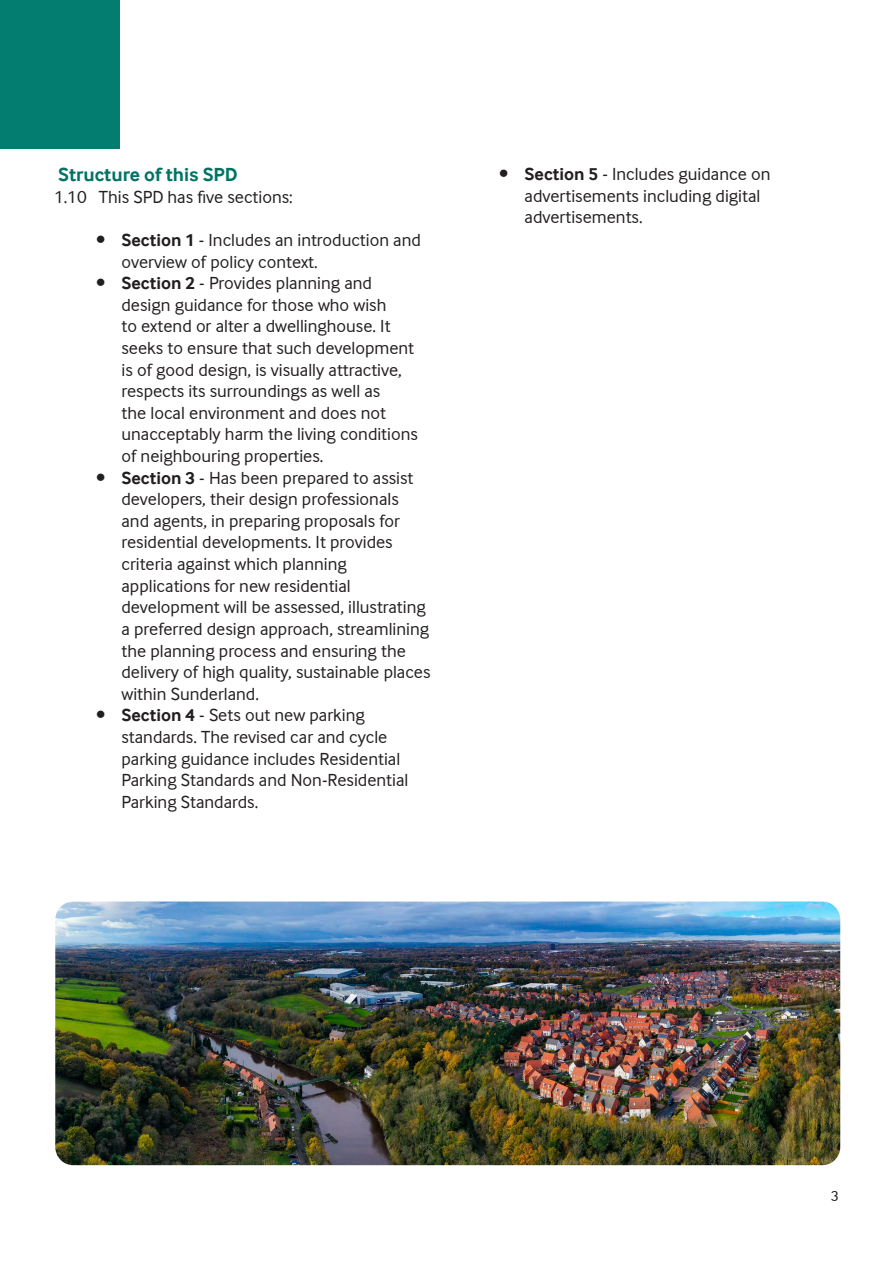
<style>
.page{position:relative;width:893px;height:1263px;background:#fff}
.page>*{position:absolute;margin:0;border:0;box-sizing:border-box;transform-origin:0 0}
._1_1_text{font:700 19.5px "Inter Face Da Ma";color:#007364}
.t1{font:18px/21.6px "Inter Face Da Ma";color:#231f20}
.t2{font:15px "Inter Face Da Ma";color:#231f20}
.s1{font-weight:700}
</style>
<div class="page">
<div style="left:0;top:0;width:119px;height:149px;background:#027d70"></div>
<img style="left:55px;top:901px;width:785px;height:264px">
<p class="_1_1_text" style="left:58px;top:163px;width:181px">Structure of this SPD</p>
<p class="t1" style="left:54px;top:186px;width:240px">1.10 This SPD has five sections:</p>
<p class="t1" style="left:122px;top:229px;width:301px;text-indent:-26px"><span class="s1">• Section 1</span> - Includes an introduction and overview of policy context.</p>
<p class="t1" style="left:122px;top:272px;width:298px;text-indent:-26px"><span class="s1">• Section 2</span> - Provides planning and design guidance for those who wish<br>to extend or alter a dwellinghouse. It seeks to ensure that such development is of good design, is visually attractive, respects its surroundings as well as<br>the local environment and does not unacceptably harm the living conditions of neighbouring properties.</p>
<p class="t1" style="left:122px;top:467px;width:311px;text-indent:-26px"><span class="s1">• Section 3</span> - Has been prepared to assist developers, their design professionals and agents, in preparing proposals for residential developments. It provides criteria against which planning applications for new residential development will be assessed, illustrating a preferred design approach, streamlining the planning process and ensuring the delivery of high quality, sustainable places within Sunderland.</p>
<p class="t1" style="left:122px;top:704px;width:288px;text-indent:-26px"><span class="s1">• Section 4</span> - Sets out new parking standards. The revised car and cycle parking guidance includes Residential Parking Standards and Non-Residential Parking Standards.</p>
<p class="t1" style="left:525px;top:163px;width:247px;text-indent:-26px"><span class="s1">• Section 5</span> - Includes guidance on advertisements including digital advertisements.</p>
<p class="t2" style="left:831px;top:1187px;width:10px">3</p>
</div>
